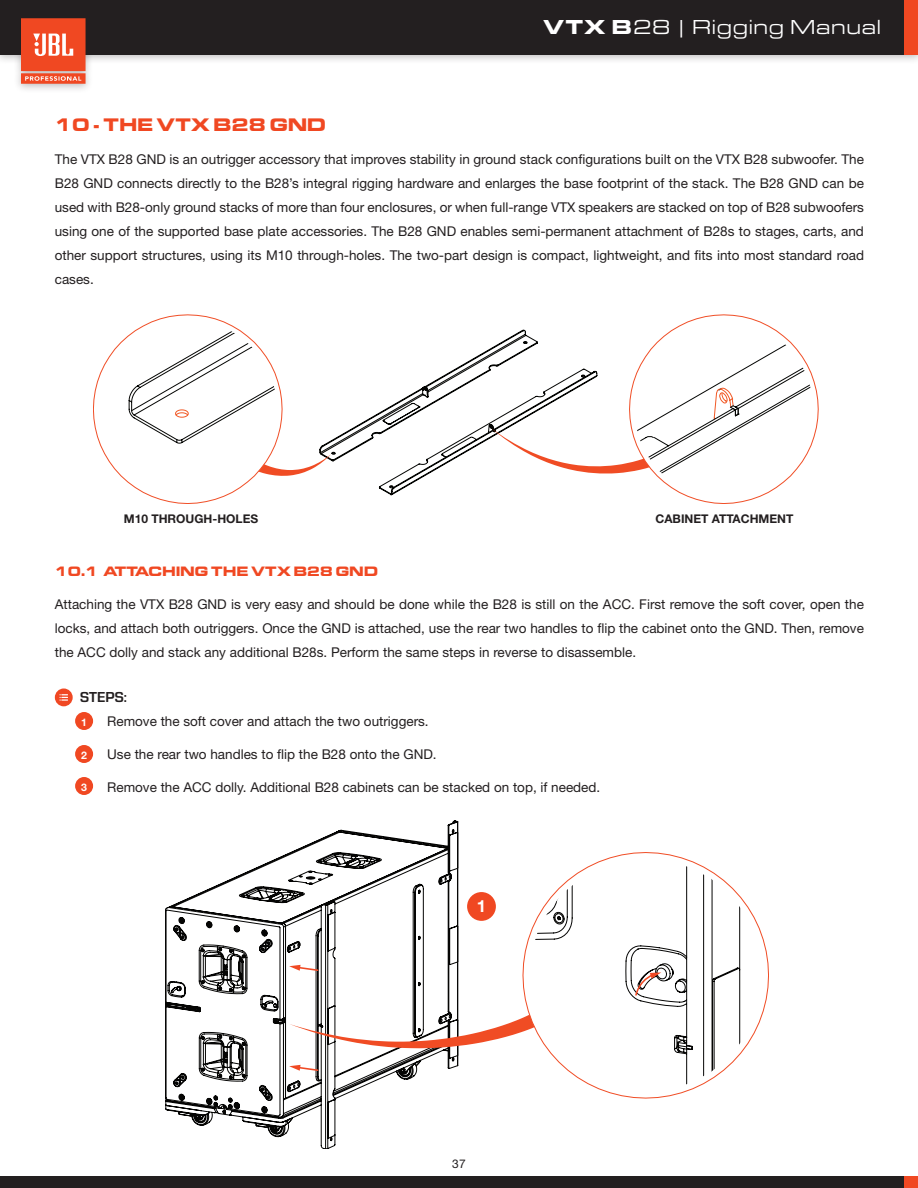
<style>
.page{position:relative;width:918px;height:1188px;background:#fff}
.page>*{position:absolute;margin:0;border:0;box-sizing:border-box;transform-origin:0 0}
.t1{font:21px "Eurostile Ext";color:#fff}
.Main_Title{font:700 18px "Eddmond";color:#f04822}
.Rigging_Highlights{font:700 16.8px "Helvetica Neue";color:#fff}
.Black_Highlights{font:700 15px "Eurostile";letter-spacing:.005em;color:#231f20}
.Main_Body{font:13.5px/24px "Helvetica Neue";color:#231f20;text-align:justify}
.Sub_Title{font:700 13.5px "Eddmond";color:#f04822}
.Rigging_Highlights-2{font:700 12px "Helvetica Neue";color:#231f20}
.t2{font:12px "Helvetica Neue";color:#231f20}
.Rigging_Highlights-3{font:700 10.5px "Helvetica Neue";color:#fff}
.s1{font-weight:900}
</style>
<div class="page">
<div style="left:0;top:0;width:918px;height:65px;background:#231f20;opacity:.3"></div>
<div style="left:0;top:0;width:918px;height:55px;background:#231f20"></div>
<div style="left:13px;top:12px;width:81px;height:82px;background:#231f20;opacity:.3"></div>
<svg style="left:21px;top:18px;width:65px;height:66px;background:#ee6444"></svg>
<div style="left:904px;top:0;width:14px;height:55px;background:#f04822"></div>
<div style="left:0;top:1176px;width:918px;height:12px;background:#231f20"></div>
<div style="left:904px;top:1176px;width:14px;height:12px;background:#f04822"></div>
<div style="left:55px;top:688px;width:18px;height:18px;background:#f04823;border-radius:50%"></div>
<svg style="left:59px;top:694px;width:9px;height:7px"></svg>
<div style="left:75px;top:712px;width:18px;height:18px;background:#f04822;border-radius:50%"></div>
<div style="left:75px;top:745px;width:18px;height:18px;background:#f04822;border-radius:50%"></div>
<div style="left:75px;top:777px;width:18px;height:18px;background:#f04822;border-radius:50%"></div>
<svg style="left:165px;top:821px;width:293px;height:328px"></svg>
<svg style="left:289px;top:965px;width:30px;height:7px"></svg>
<svg style="left:289px;top:1065px;width:30px;height:7px"></svg>
<svg style="left:289px;top:1014px;width:233px;height:34px"></svg>
<svg style="left:522px;top:852px;width:247px;height:247px"></svg>
<svg style="left:529px;top:859px;width:211px;height:233px"></svg>
<svg style="left:634px;top:972px;width:27px;height:25px"></svg>
<svg style="left:331px;top:348px;width:160px;height:147px"></svg>
<svg style="left:491px;top:315px;width:328px;height:189px"></svg>
<svg style="left:93px;top:315px;width:238px;height:189px"></svg>
<div style="left:467px;top:892px;width:29px;height:29px;background:#f04822;border-radius:50%"></div>
<h1 class="t1" style="left:543px;top:13px;width:340px"><span class="s1">VTX B</span>28 | Rigging Manual</h1>
<p class="Main_Title" style="left:55px;top:113px;width:273px">10 - THE VTX B28 GND</p>
<p class="Main_Body" style="left:55px;top:148px;width:811px">The VTX B28 GND is an outrigger accessory that improves stability in ground stack configurations built on the VTX B28 subwoofer. The B28 GND connects directly to the B28’s integral rigging hardware and enlarges the base footprint of the stack. The B28 GND can be used with B28-only ground stacks of more than four enclosures, or when full-range VTX speakers are stacked on top of B28 subwoofers using one of the supported base plate accessories. The B28 GND enables semi-permanent attachment of B28s to stages, carts, and other support structures, using its M10 through-holes. The two-part design is compact, lightweight, and fits into most standard road cases.</p>
<p class="Rigging_Highlights-2" style="left:124px;top:510px;width:136px">M10 THROUGH-HOLES</p>
<p class="Rigging_Highlights-2" style="left:656px;top:510px;width:140px">CABINET ATTACHMENT</p>
<p class="Sub_Title" style="left:55px;top:562px;width:325px">10.1 ATTACHING THE VTX B28 GND</p>
<p class="Main_Body" style="left:55px;top:593px;width:811px">Attaching the VTX B28 GND is very easy and should be done while the B28 is still on the ACC. First remove the soft cover, open the locks, and attach both outriggers. Once the GND is attached, use the rear two handles to flip the cabinet onto the GND. Then, remove the ACC dolly and stack any additional B28s. Perform the same steps in reverse to disassemble.</p>
<p class="Black_Highlights" style="left:80px;top:686px;width:48px">STEPS:</p>
<p class="Main_Body" style="left:80px;top:709px;width:350px">• Remove the soft cover and attach the two outriggers.</p>
<p class="Main_Body" style="left:80px;top:742px;width:358px">• Use the rear two handles to flip the B28 onto the GND.</p>
<p class="Main_Body" style="left:80px;top:775px;width:522px">• Remove the ACC dolly. Additional B28 cabinets can be stacked on top, if needed.</p>
<p class="Rigging_Highlights-3" style="left:81px;top:714px;width:7px">1</p>
<p class="Rigging_Highlights-3" style="left:81px;top:747px;width:7px">2</p>
<p class="Rigging_Highlights-3" style="left:81px;top:779px;width:7px">3</p>
<p class="Rigging_Highlights" style="left:477px;top:893px;width:11px">1</p>
<p class="t2" style="left:452px;top:1155px;width:15px">37</p>
</div>
